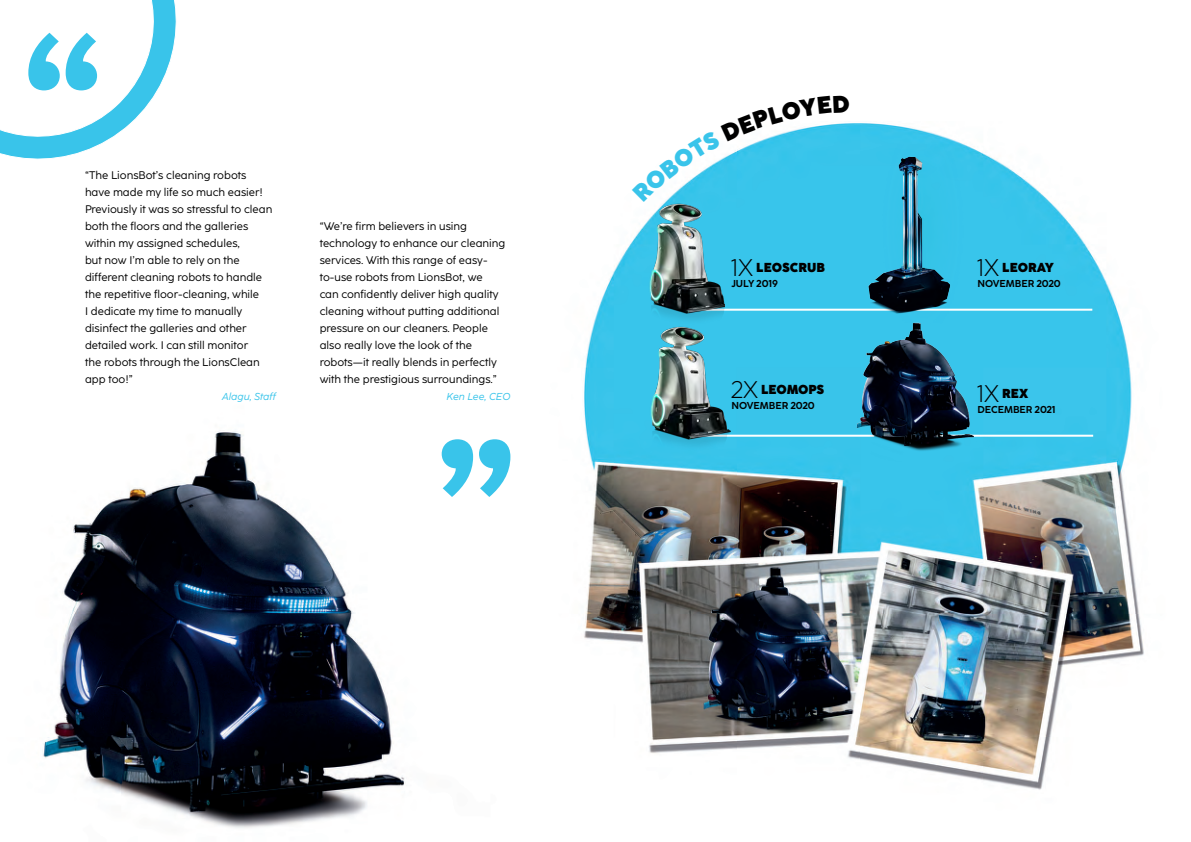
<style>
.page{position:relative;width:1191px;height:842px;background:#fff}
.page>*{position:absolute;margin:0;border:0;box-sizing:border-box;transform-origin:0 0}
._3RD_-_Bots{font:800 13px "Coco Sharp";color:#000}
._3RD_-_Quote{font:11px/17px "Coco Sharp";color:#000}
._3RD_-_Robots_Deploy{font:700 10px "Coco Sharp";color:#000}
._3RD_-_Quote_Author{font:italic 10px "Coco Sharp";color:#39c4ea}
.s1{font-weight:300;font-size:24px}
</style>
<div class="page">
<img style="left:43px;top:123px;width:1101px;height:705px">
<hr style="left:680px;top:435px;width:194px;height:2px;background:#fff">
<hr style="left:901px;top:435px;width:192px;height:2px;background:#fff">
<hr style="left:686px;top:309px;width:406px;height:2px;background:#fff">
<img style="left:638px;top:202px;width:86px;height:141px">
<img style="left:644px;top:309px;width:90px;height:147px">
<img style="left:832px;top:311px;width:162px;height:151px">
<img style="left:846px;top:145px;width:123px;height:179px">
<svg style="left:0;top:0;width:193px;height:176px"></svg>
<svg style="left:442px;top:439px;width:68px;height:58px"></svg>
<svg style="left:632px;top:123px;width:217px;height:79px"></svg>
<p class="_3RD_-_Quote" style="left:85px;top:167px;width:189px">“The LionsBot’s cleaning robots have made my life so much easier!<br>Previously it was so stressful to clean both the floors and the galleries within my assigned schedules,<br>but now I’m able to rely on the different cleaning robots to handle the repetitive floor-cleaning, while<br>I dedicate my time to manually disinfect the galleries and other detailed work. I can still monitor<br>the robots through the LionsClean app too!”</p>
<p class="_3RD_-_Quote_Author" style="left:222px;top:389px;width:55px">Alagu, Staff</p>
<p class="_3RD_-_Quote" style="left:320px;top:218px;width:187px">“We’re firm believers in using technology to enhance our cleaning services. With this range of easy&shy;to-use robots from LionsBot, we<br>can confidently deliver high quality cleaning without putting additional pressure on our cleaners. People also really love the look of the robots—it really blends in perfectly with the prestigious surroundings.”</p>
<p class="_3RD_-_Quote_Author" style="left:446px;top:389px;width:66px">Ken Lee, CEO</p>
<p class="_3RD_-_Bots" style="left:731px;top:382px;width:95px"><span class="s1">2X</span> LEOMOPS</p>
<p class="_3RD_-_Robots_Deploy" style="left:731px;top:400px;width:85px">NOVEMBER 2020</p>
<p class="_3RD_-_Bots" style="left:731px;top:260px;width:95px"><span class="s1">1X</span> LEOSCRUB</p>
<p class="_3RD_-_Robots_Deploy" style="left:731px;top:277px;width:48px">JULY 2019</p>
<p class="_3RD_-_Bots" style="left:977px;top:260px;width:78px"><span class="s1">1X</span> LEORAY</p>
<p class="_3RD_-_Robots_Deploy" style="left:977px;top:277px;width:85px">NOVEMBER 2020</p>
<p class="_3RD_-_Bots" style="left:977px;top:386px;width:52px"><span class="s1">1X</span> REX</p>
<p class="_3RD_-_Robots_Deploy" style="left:977px;top:403px;width:80px">DECEMBER 2021</p>
</div>
